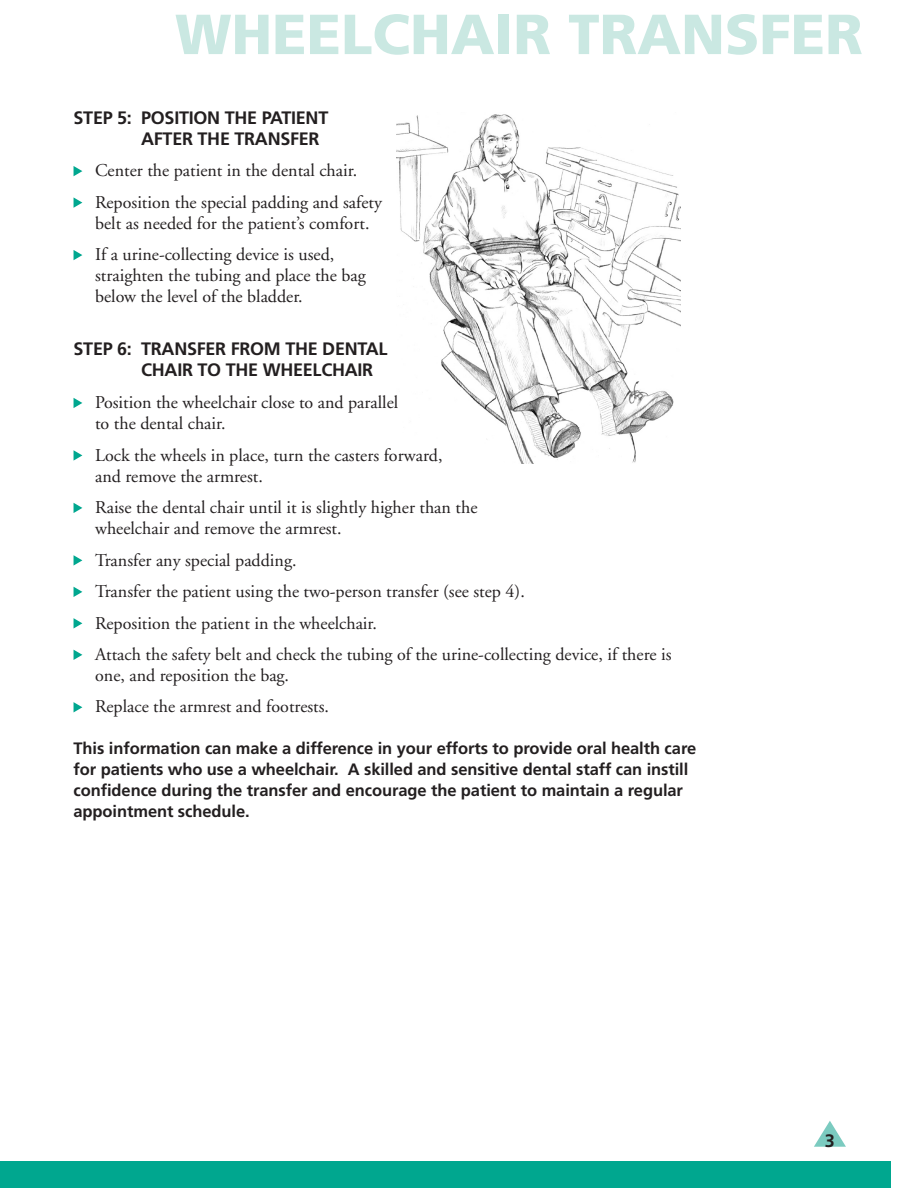
<style>
.page{position:relative;width:918px;height:1188px;background:#fff}
.page>*{position:absolute;margin:0;border:0;box-sizing:border-box;transform-origin:0 0}
.t1{font:900 56.4px "Frutiger";color:#cae8e2}
.Bullet_level__1{font:18px/21px "Adobe Garamond";color:#231f20}
.Sub_Head{font:700 18px/21px "Frutiger";letter-spacing:-.015em;color:#231f20}
.Strategy_Run-in{font:700 16.5px/21px "Frutiger";letter-spacing:-.005em;color:#231f20}
</style>
<div class="page">
<div style="left:0;top:1161px;width:891px;height:27px;background:#00a78f"></div>
<svg style="left:814px;top:1121px;width:32px;height:26px"></svg>
<img style="left:396px;top:114px;width:285px;height:350px">
<svg style="left:74px;top:166px;width:8px;height:10px"></svg>
<svg style="left:74px;top:197px;width:8px;height:11px"></svg>
<svg style="left:74px;top:250px;width:8px;height:10px"></svg>
<svg style="left:74px;top:398px;width:8px;height:10px"></svg>
<svg style="left:74px;top:450px;width:8px;height:11px"></svg>
<svg style="left:74px;top:503px;width:8px;height:10px"></svg>
<svg style="left:74px;top:555px;width:8px;height:11px"></svg>
<svg style="left:74px;top:587px;width:8px;height:10px"></svg>
<svg style="left:74px;top:618px;width:8px;height:11px"></svg>
<svg style="left:74px;top:650px;width:8px;height:10px"></svg>
<svg style="left:74px;top:702px;width:8px;height:10px"></svg>
<p class="t1" style="left:175px;top:0;width:689px">WHEELCHAIR TRANSFER</p>
<p class="Sub_Head" style="left:141px;top:107px;width:189px;text-indent:-68px">Step 5: Position the patient after the transfer</p>
<p class="Bullet_level__1" style="left:95px;top:161px;width:264px">Center the patient in the dental chair.</p>
<p class="Bullet_level__1" style="left:95px;top:192px;width:288px">Reposition the special padding and safety belt as needed for the patient’s comfort.</p>
<p class="Bullet_level__1" style="left:95px;top:245px;width:272px">If a urine-collecting device is used, straighten the tubing and place the bag below the level of the bladder.</p>
<p class="Sub_Head" style="left:141px;top:338px;width:248px;text-indent:-68px">Step 6: Transfer from the dental chair to the wheelchair</p>
<p class="Bullet_level__1" style="left:95px;top:392px;width:305px">Position the wheelchair close to and parallel to the dental chair.</p>
<p class="Bullet_level__1" style="left:95px;top:445px;width:349px">Lock the wheels in place, turn the casters forward, and remove the armrest.</p>
<p class="Bullet_level__1" style="left:95px;top:497px;width:384px">Raise the dental chair until it is slightly higher than the wheelchair and remove the armrest.</p>
<p class="Bullet_level__1" style="left:95px;top:550px;width:203px">Transfer any special padding.</p>
<p class="Bullet_level__1" style="left:95px;top:581px;width:431px">Transfer the patient using the two--person transfer (see step 4).</p>
<p class="Bullet_level__1" style="left:95px;top:613px;width:283px">Reposition the patient in the wheelchair.</p>
<p class="Bullet_level__1" style="left:95px;top:644px;width:578px">Attach the safety belt and check the tubing of the urine-collecting device, if there is one, and reposition the bag.</p>
<p class="Bullet_level__1" style="left:95px;top:697px;width:235px">Replace the armrest and footrests.</p>
<p class="Strategy_Run-in" style="left:74px;top:738px;width:624px">This information can make a difference in your efforts to provide oral health care for patients who use a wheelchair. A skilled and sensitive dental staff can instill confidence during the transfer and encourage the patient to maintain a regular appointment schedule.</p>
</div>
